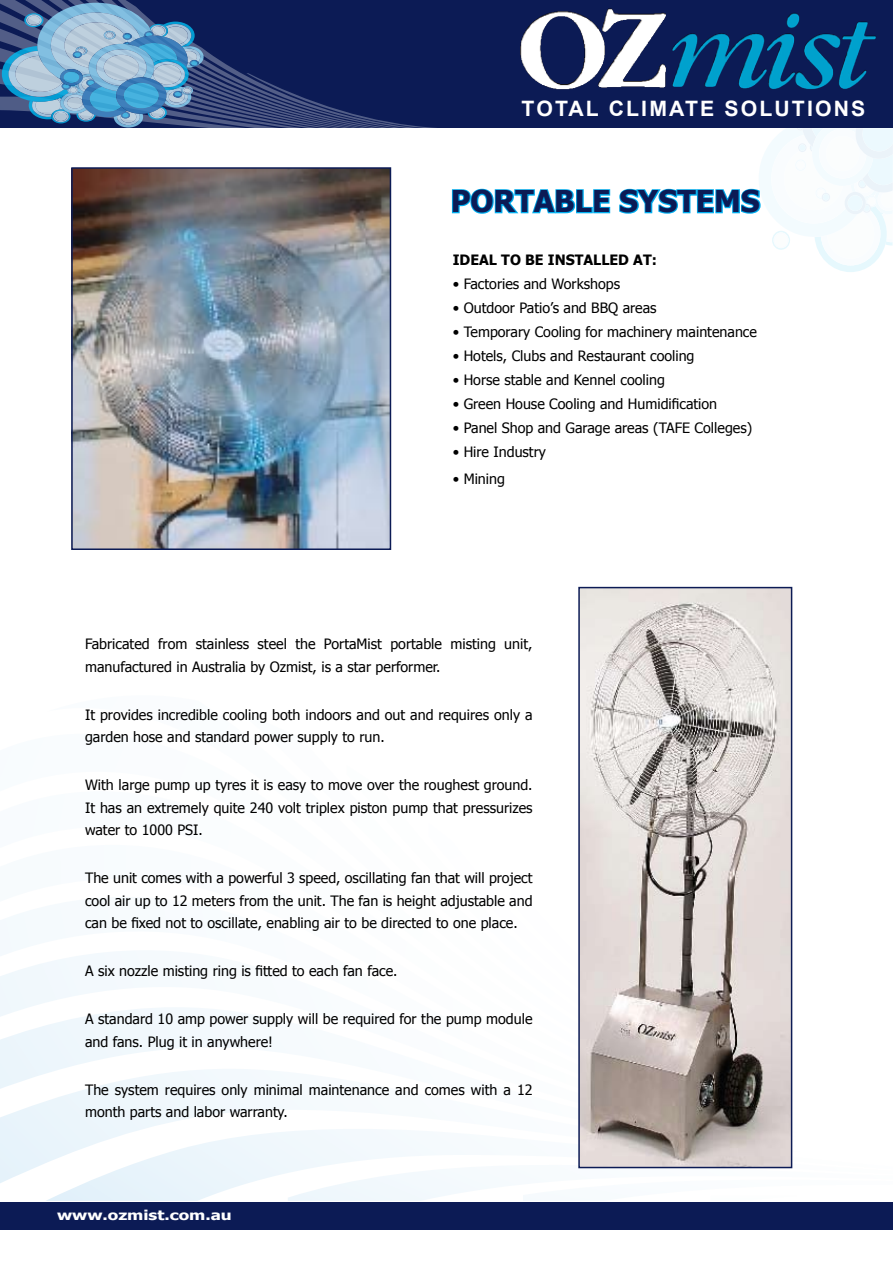
<style>
.page{position:relative;width:893px;height:1263px;background:#fff}
.page>*{position:absolute;margin:0;border:0;box-sizing:border-box;transform-origin:0 0}
.t1{font:700 30px "Tahoma";color:#0c1b55}
.t2{font:700 21.3px "Arial";letter-spacing:.1em;color:#fff}
.t3{font:14.25px/22.5px "Tahoma";color:#000}
.t4{font:700 14.25px "Tahoma";color:#000}
.t5{font:700 13.5px "Tahoma";color:#fff;scale:1.26 1}
</style>
<div class="page">
<svg style="left:0;top:897px;width:793px;height:53px"></svg>
<svg style="left:0;top:950px;width:793px;height:57px"></svg>
<svg style="left:0;top:1007px;width:793px;height:62px"></svg>
<svg style="left:0;top:1069px;width:793px;height:114px"></svg>
<svg style="left:45px;top:1129px;width:748px;height:72px"></svg>
<svg style="left:288px;top:1165px;width:505px;height:36px"></svg>
<div style="left:0;top:1202px;width:893px;height:28px;background:#0c1b55"></div>
<img style="left:581px;top:590px;width:208px;height:575px">
<div style="left:578px;top:587px;width:214px;height:581px;border:2px solid #0c1b55"></div>
<svg style="left:451px;top:188px;width:160px;height:26px"></svg>
<svg style="left:619px;top:128px;width:274px;height:144px"></svg>
<img style="left:74px;top:170px;width:314px;height:377px">
<div style="left:71px;top:167px;width:320px;height:383px;border:2px solid #0c1b55"></div>
<div style="left:0;top:1px;width:892px;height:127px;background:#0c1b55"></div>
<img style="left:520px;top:8px;width:356px;height:82px">
<svg style="left:0;top:1px;width:436px;height:127px"></svg>
<svg style="left:124px;top:83px;width:35px;height:25px"></svg>
<h2 class="t2" style="left:522px;top:95px;width:345px">TOTAL CLIMATE SOLUTIONS</h2>
<h1 class="t1" style="left:451px;top:180px;width:311px">PORTABLE SYSTEMS</h1>
<p class="t4" style="left:453px;top:250px;width:206px">IDEAL TO BE INSTALLED AT:</p>
<p class="t3" style="left:453px;top:272px;width:169px">• Factories and Workshops</p>
<p class="t3" style="left:453px;top:296px;width:205px">• Outdoor Patio’s and BBQ areas</p>
<p class="t3" style="left:453px;top:320px;width:306px">• Temporary Cooling for machinery maintenance</p>
<p class="t3" style="left:453px;top:344px;width:243px">• Hotels, Clubs and Restaurant cooling</p>
<p class="t3" style="left:453px;top:368px;width:214px">• Horse stable and Kennel cooling</p>
<p class="t3" style="left:453px;top:392px;width:266px">• Green House Cooling and Humidification</p>
<p class="t3" style="left:453px;top:416px;width:301px">• Panel Shop and Garage areas (TAFE Colleges)</p>
<p class="t3" style="left:453px;top:440px;width:95px">• Hire Industry</p>
<p class="t3" style="left:453px;top:467px;width:54px">• Mining</p>
<p class="t3" style="left:85px;top:632px;width:449px">Fabricated from stainless steel the PortaMist portable misting unit, manufactured in Australia by Ozmist, is a star performer.</p>
<p class="t3" style="left:85px;top:702px;width:449px">It provides incredible cooling both indoors and out and requires only a garden hose and standard power supply to run.</p>
<p class="t3" style="left:85px;top:773px;width:449px;text-align:justify">With large pump up tyres it is easy to move over the roughest ground.<br>It has an extremely quite 240 volt triplex piston pump that pressurizes water to 1000 PSI.</p>
<p class="t3" style="left:85px;top:866px;width:449px;text-align:justify">The unit comes with a powerful 3 speed, oscillating fan that will project cool air up to 12 meters from the unit. The fan is height adjustable and can be fixed not to oscillate, enabling air to be directed to one place.</p>
<p class="t3" style="left:85px;top:959px;width:314px">A six nozzle misting ring is fitted to each fan face.</p>
<p class="t3" style="left:85px;top:1007px;width:449px">A standard 10 amp power supply will be required for the pump module and fans. Plug it in anywhere!</p>
<p class="t3" style="left:85px;top:1077px;width:449px">The system requires only minimal maintenance and comes with a 12 month parts and labor warranty.</p>
<p class="t5" style="left:57px;top:1206px;width:140px">www.ozmist.com.au</p>
</div>
